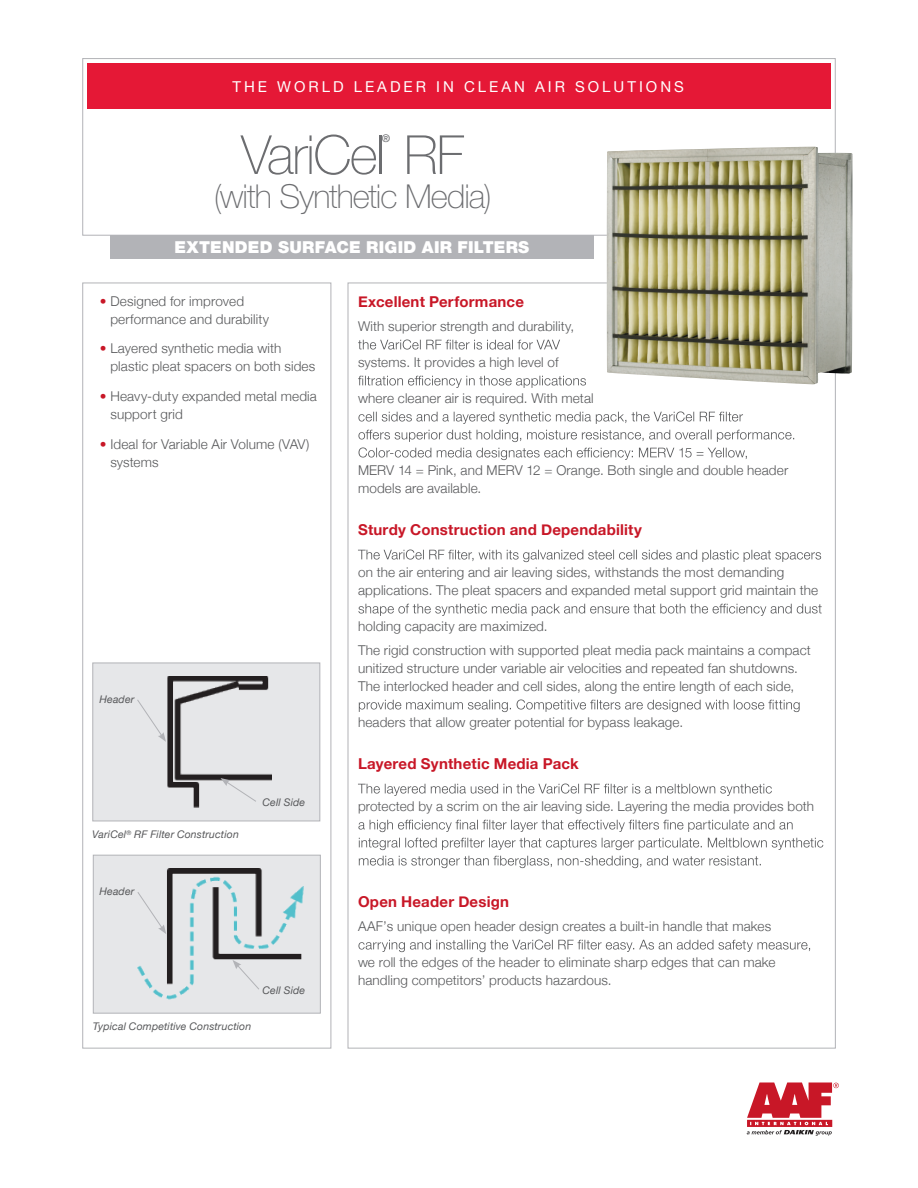
<style>
.page{position:relative;width:918px;height:1188px;background:#fff}
.page>*{position:absolute;margin:0;border:0;box-sizing:border-box;transform-origin:0 0}
.t1{font:100 54px "Helvetica Neue LT Std";letter-spacing:-.03em;color:#6c6d70}
.t2{font:100 33px "Helvetica Neue LT Std";letter-spacing:-.03em;color:#6c6d70}
.t3{font:900 16.5px "Helvetica Neue LT Std";letter-spacing:.015em;color:#fff}
.t4{font:700 15px "Helvetica Neue";letter-spacing:.015em;color:#c81727}
.t5{font:15px "Helvetica Neue";letter-spacing:.2em;color:#fff}
.t6{font:300 13.5px/18px "Helvetica Neue";letter-spacing:.01em;color:#57585a}
.t7{font:italic 10.5px "Helvetica Neue";letter-spacing:.015em;color:#57585a}
.t8{font:500 10.5px "Helvetica Neue";color:#6c6d70}
.s1{color:#c81727}
</style>
<div class="page">
<div style="left:93px;top:855px;width:228px;height:159px;background:#e6e7e9;border:1px solid #b2b3b7"></div>
<div style="left:92px;top:663px;width:228px;height:158px;background:#e6e7e9;border:1px solid #b2b3b7"></div>
<div style="left:82px;top:283px;width:249px;height:766px;border:1px solid #b2b3b7"></div>
<div style="left:87px;top:63px;width:743px;height:46px;background:#e51836"></div>
<div style="left:110px;top:235px;width:484px;height:24px;background:#b2b3b7"></div>
<svg style="left:358px;top:340px;width:202px;height:10px"></svg>
<svg style="left:358px;top:376px;width:228px;height:12px"></svg>
<svg style="left:358px;top:411px;width:385px;height:13px"></svg>
<svg style="left:358px;top:430px;width:436px;height:30px"></svg>
<svg style="left:358px;top:550px;width:463px;height:12px"></svg>
<svg style="left:358px;top:604px;width:464px;height:12px"></svg>
<svg style="left:359px;top:700px;width:441px;height:12px"></svg>
<svg style="left:358px;top:784px;width:414px;height:12px"></svg>
<svg style="left:358px;top:820px;width:435px;height:12px"></svg>
<svg style="left:359px;top:838px;width:464px;height:12px"></svg>
<svg style="left:359px;top:856px;width:402px;height:12px"></svg>
<svg style="left:358px;top:940px;width:452px;height:12px"></svg>
<img style="left:607px;top:147px;width:246px;height:237px">
<img style="left:167px;top:676px;width:105px;height:132px">
<img style="left:138px;top:868px;width:166px;height:132px">
<svg style="left:221px;top:778px;width:36px;height:24px"></svg>
<svg style="left:233px;top:960px;width:27px;height:30px"></svg>
<svg style="left:137px;top:700px;width:29px;height:42px"></svg>
<svg style="left:137px;top:891px;width:29px;height:43px"></svg>
<svg style="left:747px;top:1082px;width:92px;height:54px"></svg>
<p class="t5" style="left:232px;top:76px;width:453px">THE WORLD LEADER IN CLEAN AIR SOLUTIONS</p>
<p class="t8" style="left:382px;top:130px;width:10px">®</p>
<h1 class="t1" style="left:241px;top:124px;width:225px">VariCel RF</h1>
<h2 class="t2" style="left:214px;top:177px;width:280px">(with Synthetic Media)</h2>
<p class="t3" style="left:175px;top:237px;width:356px">EXTENDED SURFACE RIGID AIR FILTERS</p>
<p class="t6" style="left:110px;top:291px;width:160px;text-indent:-11px"><span class="s1">•</span> Designed for improved performance and durability</p>
<p class="t6" style="left:110px;top:339px;width:206px;text-indent:-11px"><span class="s1">•</span> Layered synthetic media with plastic pleat spacers on both sides</p>
<p class="t6" style="left:110px;top:386px;width:208px;text-indent:-11px"><span class="s1">•</span> Heavy-duty expanded metal media support grid</p>
<p class="t6" style="left:110px;top:434px;width:201px;text-indent:-11px"><span class="s1">•</span> Ideal for Variable Air Volume (VAV) systems</p>
<p class="t7" style="left:99px;top:692px;width:37px">Header</p>
<p class="t7" style="left:92px;top:827px;width:148px">VariCel<sup>®</sup> RF Filter Construction</p>
<p class="t7" style="left:99px;top:884px;width:37px">Header</p>
<p class="t7" style="left:262px;top:795px;width:44px">Cell Side</p>
<p class="t7" style="left:93px;top:1019px;width:160px">Typical Competitive Construction</p>
<p class="t7" style="left:262px;top:983px;width:44px">Cell Side</p>
<p class="t4" style="left:358px;top:290px;width:168px">Excellent Performance</p>
<p class="t6" style="left:358px;top:317px;width:218px">With superior strength and durability,</p>
<p class="t6" style="left:358px;top:353px;width:202px">systems. It provides a high level of</p>
<p class="t6" style="left:358px;top:389px;width:237px">where cleaner air is required. With metal</p>
<p class="t6" style="left:358px;top:461px;width:432px">MERV 14 = Pink, and MERV 12 = Orange. Both single and double header models are available.</p>
<p class="t4" style="left:358px;top:518px;width:285px">Sturdy Construction and Dependability</p>
<p class="t6" style="left:358px;top:563px;width:462px">on the air entering and air leaving sides, withstands the most demanding applications. The pleat spacers and expanded metal support grid maintain the</p>
<p class="t6" style="left:358px;top:614px;width:454px;line-height:24px">holding capacity are maximized.<br>The rigid construction with supported pleat media pack maintains a compact</p>
<p class="t6" style="left:358px;top:659px;width:441px">unitized structure under variable air velocities and repeated fan shutdowns.<br>The interlocked header and cell sides, along the entire length of each side,</p>
<p class="t6" style="left:358px;top:713px;width:327px">headers that allow greater potential for bypass leakage.</p>
<p class="t4" style="left:358px;top:752px;width:222px">Layered Synthetic Media Pack</p>
<p class="t6" style="left:358px;top:797px;width:458px">protected by a scrim on the air leaving side. Layering the media provides both</p>
<p class="t4" style="left:358px;top:890px;width:152px">Open Header Design</p>
<p class="t6" style="left:358px;top:917px;width:415px">AAF’s unique open header design creates a built-in handle that makes</p>
<p class="t6" style="left:358px;top:953px;width:419px">we roll the edges of the header to eliminate sharp edges that can make handling competitors’ products hazardous.</p>
</div>
